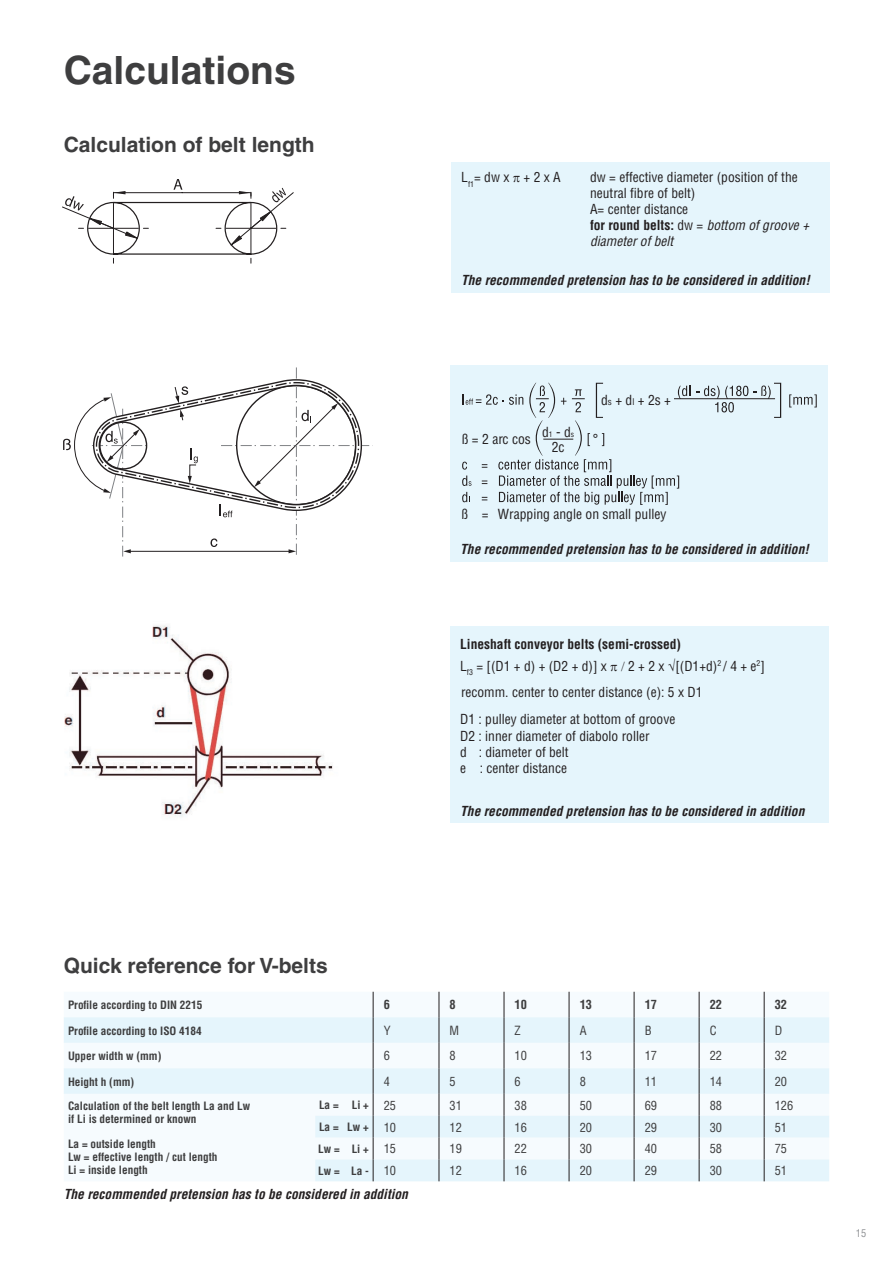
<style>
.page{position:relative;width:893px;height:1263px;background:#fff}
.page>*{position:absolute;margin:0;border:0;box-sizing:border-box;transform-origin:0 0}
.t1{font:700 39px "Helvetica LT";color:#3e3e3f}
.t2{font:700 21px "Helvetica LT";color:#3e3e3f}
.t3{font:condensed 13.65px/15px "Helvetica LT";color:#231f20;text-align:center}
.t4{font:condensed 13.5px/16.2px "Helvetica LT";color:#231f20}
.t5{font:italic 700 condensed 13.5px "Helvetica LT";color:#231f20}
.t6{font:700 condensed 13.5px/21px "Helvetica LT";color:#231f20}
.t7{font:condensed 12.3px "Helvetica LT";color:#3e3e3f}
.t8{font:700 condensed 12.3px "Helvetica LT";color:#3e3e3f}
.t9{font:700 condensed 11.25px/12.8px "Helvetica LT";color:#3e3e3f}
.t10{font:condensed 10.5px "Helvetica LT";color:#939598}
.s1{font-weight:700}
.s2{font-style:italic}
.s3{font-size:9px}
.s4{font-size:7.5px}
.s5{font-weight:400}
.s6{font-weight:400;font-size:12.3px}
</style>
<div class="page">
<img style="left:64px;top:625px;width:269px;height:193px">
<svg style="left:62px;top:179px;width:232px;height:85px"></svg>
<div style="left:450px;top:626px;width:379px;height:197px;background:#e5f5fc"></div>
<svg style="left:63px;top:367px;width:307px;height:189px"></svg>
<svg style="left:64px;top:1017px;width:765px;height:164px;fill:#eef8fc"></svg>
<svg style="left:373px;top:992px;width:1px;height:189px"></svg>
<svg style="left:439px;top:992px;width:1px;height:189px"></svg>
<svg style="left:504px;top:992px;width:1px;height:189px"></svg>
<svg style="left:569px;top:992px;width:1px;height:189px"></svg>
<svg style="left:634px;top:992px;width:1px;height:189px"></svg>
<svg style="left:699px;top:992px;width:1px;height:189px"></svg>
<svg style="left:764px;top:992px;width:1px;height:189px"></svg>
<div style="left:450px;top:365px;width:378px;height:197px;background:#e5f5fc"></div>
<svg style="left:789px;top:394px;width:28px;height:13px"></svg>
<svg style="left:462px;top:383px;width:319px;height:122px"></svg>
<div style="left:451px;top:162px;width:379px;height:131px;background:#e5f5fc"></div>
<h1 class="t1" style="left:64px;top:47px;width:233px">Calculations</h1>
<h2 class="t2" style="left:64px;top:132px;width:252px">Calculation of belt length</h2>
<p class="t4" style="left:461px;top:169px;width:101px">L<sub>f1</sub>= dw x + 2 x A</p>
<p class="t4" style="left:590px;top:168px;width:220px">dw = effective diameter (position of the neutral fibre of belt)<br>A= center distance<br><span class="s1">for round belts:</span> dw = <span class="s2">bottom of groove + diameter of belt</span></p>
<p class="t5" style="left:461px;top:272px;width:350px">The recommended pretension has to be considered in addition!</p>
<p class="t3" style="left:601px;top:392px;width:71px">d<span class="s3">s</span> + d<span class="s3">l</span> + 2s +</p>
<p class="t3" style="left:542px;top:424px;width:34px">d<span class="s4">1</span> - d<span class="s4">s<br></span>2c</p>
<p class="t3" style="left:462px;top:431px;width:71px">ß = 2 arc cos</p>
<p class="t3" style="left:593px;top:431px;width:7px">°</p>
<p class="t3" style="left:461px;top:506px;width:207px">ß = Wrapping angle on small pulley</p>
<p class="t5" style="left:460px;top:541px;width:350px">The recommended pretension has to be considered in addition!</p>
<p class="t6" style="left:460px;top:634px;width:222px">Lineshaft conveyor belts (semi-crossed)<br><span class="s5">L</span><sub>f3</sub> <span class="s5">= [(D1 + d) + (D2 + d)] x</span></p>
<p class="t4" style="left:461px;top:652px;width:305px;line-height:26.5px;text-indent:167px">2 + 2 x √[(D1+d)<sup>2</sup> / 4 + e<sup>2</sup>] recomm. center to center distance (e): 5 x D1</p>
<p class="t4" style="left:460px;top:711px;width:217px">D1 : pulley diameter at bottom of groove<br>D2 : inner diameter of diabolo roller<br>d : diameter of belt<br>e : center distance</p>
<p class="t5" style="left:460px;top:802px;width:346px">The recommended pretension has to be considered in addition</p>
<h2 class="t2" style="left:64px;top:953px;width:266px">Quick reference for V-belts</h2>
<p class="t9" style="left:68px;top:998px;width:136px">Profile according to DIN 2215</p>
<p class="t8" style="left:384px;top:997px;width:8px">6</p>
<p class="t8" style="left:450px;top:997px;width:8px">8</p>
<p class="t8" style="left:515px;top:997px;width:14px">10</p>
<p class="t8" style="left:580px;top:997px;width:14px">13</p>
<p class="t8" style="left:645px;top:997px;width:14px">17</p>
<p class="t8" style="left:710px;top:997px;width:14px">22</p>
<p class="t8" style="left:775px;top:997px;width:14px">32</p>
<p class="t9" style="left:68px;top:1024px;width:135px">Profile according to ISO 4184</p>
<p class="t7" style="left:384px;top:1023px;width:8px">Y</p>
<p class="t7" style="left:450px;top:1023px;width:11px">M</p>
<p class="t7" style="left:515px;top:1023px;width:8px">Z</p>
<p class="t7" style="left:580px;top:1023px;width:8px">A</p>
<p class="t7" style="left:645px;top:1023px;width:8px">B</p>
<p class="t7" style="left:710px;top:1023px;width:8px">C</p>
<p class="t7" style="left:775px;top:1023px;width:9px">D</p>
<p class="t9" style="left:68px;top:1049px;width:95px">Upper width w (mm)</p>
<p class="t7" style="left:384px;top:1048px;width:8px">6</p>
<p class="t7" style="left:450px;top:1048px;width:8px">8</p>
<p class="t7" style="left:515px;top:1048px;width:14px">10</p>
<p class="t7" style="left:580px;top:1048px;width:14px">13</p>
<p class="t7" style="left:645px;top:1048px;width:14px">17</p>
<p class="t7" style="left:710px;top:1048px;width:14px">22</p>
<p class="t7" style="left:775px;top:1048px;width:14px">32</p>
<p class="t9" style="left:68px;top:1075px;width:68px">Height h (mm)</p>
<p class="t7" style="left:384px;top:1074px;width:8px">4</p>
<p class="t7" style="left:450px;top:1074px;width:8px">5</p>
<p class="t7" style="left:515px;top:1074px;width:8px">6</p>
<p class="t7" style="left:580px;top:1074px;width:8px">8</p>
<p class="t7" style="left:645px;top:1074px;width:14px">11</p>
<p class="t7" style="left:710px;top:1074px;width:14px">14</p>
<p class="t7" style="left:775px;top:1074px;width:14px">20</p>
<p class="t9" style="left:68px;top:1100px;width:184px">Calculation of the belt length La and Lw if Li is determined or known</p>
<p class="t9" style="left:68px;top:1138px;width:151px">La = outside length<br>Lw = effective length / cut length<br>Li = inside length</p>
<p class="t9" style="left:319px;top:1099px;width:79px">La = Li + <span class="s6">25</span></p>
<p class="t7" style="left:450px;top:1097px;width:14px">31</p>
<p class="t7" style="left:515px;top:1097px;width:14px">38</p>
<p class="t7" style="left:580px;top:1097px;width:14px">50</p>
<p class="t7" style="left:645px;top:1097px;width:14px">69</p>
<p class="t7" style="left:710px;top:1097px;width:14px">88</p>
<p class="t7" style="left:775px;top:1097px;width:20px">126</p>
<p class="t9" style="left:319px;top:1120px;width:79px">La = Lw + <span class="s6">10</span></p>
<p class="t7" style="left:450px;top:1119px;width:14px">12</p>
<p class="t7" style="left:515px;top:1119px;width:14px">16</p>
<p class="t7" style="left:580px;top:1119px;width:14px">20</p>
<p class="t7" style="left:645px;top:1119px;width:14px">29</p>
<p class="t7" style="left:710px;top:1119px;width:14px">30</p>
<p class="t7" style="left:775px;top:1119px;width:14px">51</p>
<p class="t9" style="left:318px;top:1142px;width:80px">Lw = Li + <span class="s6">15</span></p>
<p class="t7" style="left:450px;top:1141px;width:14px">19</p>
<p class="t7" style="left:515px;top:1141px;width:14px">22</p>
<p class="t7" style="left:580px;top:1141px;width:14px">30</p>
<p class="t7" style="left:645px;top:1141px;width:14px">40</p>
<p class="t7" style="left:710px;top:1141px;width:14px">58</p>
<p class="t7" style="left:775px;top:1141px;width:14px">75</p>
<p class="t9" style="left:318px;top:1164px;width:80px">Lw = La - <span class="s6">10</span></p>
<p class="t7" style="left:450px;top:1163px;width:14px">12</p>
<p class="t7" style="left:515px;top:1163px;width:14px">16</p>
<p class="t7" style="left:580px;top:1163px;width:14px">20</p>
<p class="t7" style="left:645px;top:1163px;width:14px">29</p>
<p class="t7" style="left:710px;top:1163px;width:14px">30</p>
<p class="t7" style="left:775px;top:1163px;width:14px">51</p>
<p class="t5" style="left:64px;top:1186px;width:346px">The recommended pretension has to be considered in addition</p>
<p class="t10" style="left:856px;top:1227px;width:12px">15</p>
</div>
